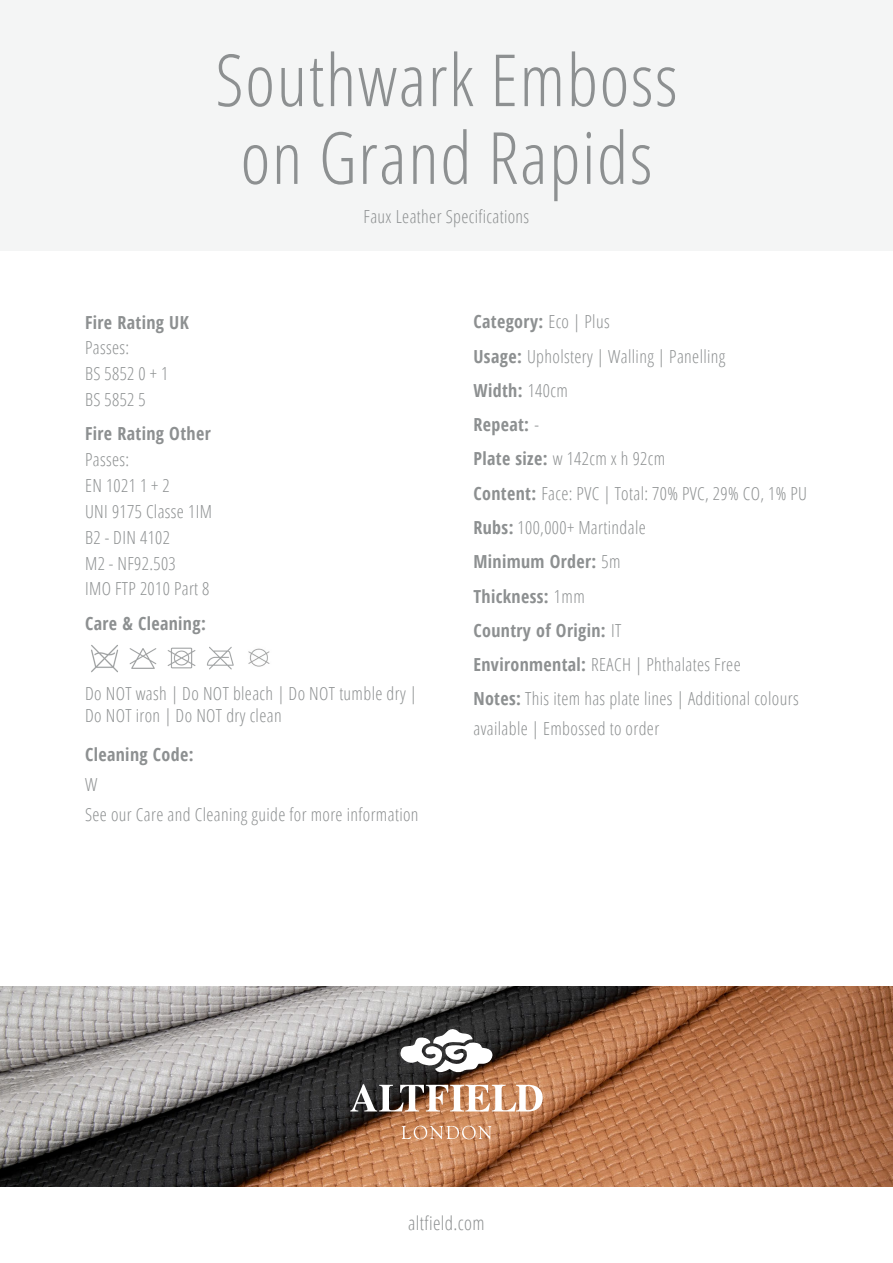
<style>
.page{position:relative;width:893px;height:1263px;background:#fff}
.page>*{position:absolute;margin:0;border:0;box-sizing:border-box;transform-origin:0 0}
.t1{font:300 condensed 72px/77.7px "Open Sans";letter-spacing:.02em;color:#8d9091;text-align:center}
.t2{font:300 condensed 19.05px "Open Sans";letter-spacing:.02em;color:#8d9091}
.t3{font:300 condensed 18px/34.2px "Open Sans";letter-spacing:.02em;color:#8d9091}
.t4{font:700 condensed 18px "Open Sans";letter-spacing:.02em;color:#8d9091}
.s1{font-weight:700}
</style>
<div class="page">
<div style="left:0;top:0;width:893px;height:251px;background:#f4f5f5"></div>
<img style="left:0;top:986px;width:893px;height:200px">
<svg style="left:400px;top:1029px;width:92px;height:47px"></svg>
<svg style="left:350px;top:1084px;width:193px;height:27px"></svg>
<svg style="left:402px;top:1126px;width:89px;height:13px"></svg>
<img style="left:91px;top:645px;width:27px;height:27px">
<img style="left:129px;top:648px;width:28px;height:21px">
<img style="left:168px;top:647px;width:27px;height:22px">
<img style="left:207px;top:647px;width:27px;height:23px">
<img style="left:248px;top:648px;width:22px;height:19px">
<h1 class="t1" style="left:215px;top:39px;width:464px">Southwark Emboss on Grand Rapids</h1>
<p class="t3" style="left:364px;top:198px;width:167px">Faux Leather Specifications</p>
<p class="t4" style="left:85px;top:309px;width:105px">Fire Rating UK</p>
<p class="t3" style="left:85px;top:334px;width:85px;line-height:25.8px">Passes:<br>BS 5852 0 + 1<br>BS 5852 5</p>
<p class="t4" style="left:85px;top:421px;width:127px">Fire Rating Other</p>
<p class="t3" style="left:85px;top:446px;width:128px;line-height:25.8px">Passes:<br>EN 1021 1 + 2<br>UNI 9175 Classe 1IM<br>B2 - DIN 4102<br>M2 - NF92.503<br>IMO FTP 2010 Part 8</p>
<p class="t4" style="left:85px;top:610px;width:122px">Care &amp; Cleaning:</p>
<p class="t3" style="left:85px;top:682px;width:334px;line-height:21.6px">Do NOT wash | Do NOT bleach | Do NOT tumble dry |<br>Do NOT iron | Do NOT dry clean</p>
<p class="t4" style="left:85px;top:741px;width:110px">Cleaning Code:</p>
<p class="t3" style="left:85px;top:768px;width:335px;line-height:30.2px">W<br>See our Care and Cleaning guide for more information</p>
<p class="t3" style="left:473px;top:304px;width:335px"><span class="s1">Category:</span> Eco | Plus<br><span class="s1">Usage:</span> Upholstery | Walling | Panelling<br><span class="s1">Width:</span> 140cm<br><span class="s1">Repeat:</span> -<br><span class="s1">Plate size:</span> w 142cm x h 92cm<br><span class="s1">Content:</span> Face: PVC | Total: 70% PVC, 29% CO, 1% PU<br><span class="s1">Rubs:</span> 100,000+ Martindale<br><span class="s1">Minimum Order:</span> 5m<br><span class="s1">Thickness:</span> 1mm<br><span class="s1">Country of Origin:</span> IT<br><span class="s1">Environmental:</span> REACH | Phthalates Free<br><span class="s1">Notes:</span> This item has plate lines | Additional colours</p>
<p class="t3" style="left:473px;top:711px;width:187px">available | Embossed to order</p>
<p class="t2" style="left:408px;top:1210px;width:78px">altfield.com</p>
</div>
